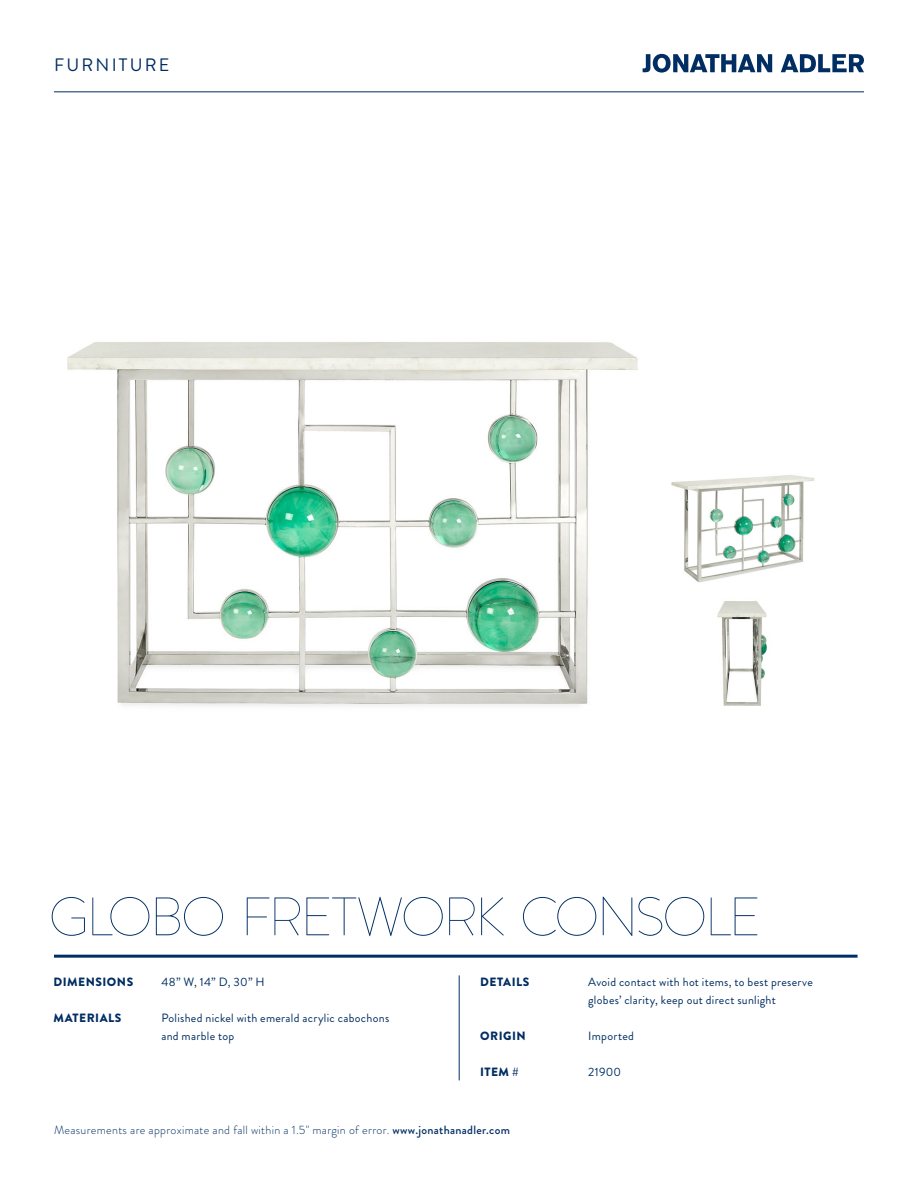
<style>
.page{position:relative;width:918px;height:1188px;background:#fff}
.page>*{position:absolute;margin:0;border:0;box-sizing:border-box;transform-origin:0 0}
.Price_-_Large{font:100 54px "Brandon Grotesque";letter-spacing:-.055em;color:#002d62}
.t1{font:18px "Brandon Grotesque";letter-spacing:.12em;color:#002d62}
.t2{font:12px/18px "Brandon Grotesque";letter-spacing:.025em;color:#002d62}
.t3{font:300 12px "Brandon Grotesque";letter-spacing:.025em;color:#002d62}
.t4{font:900 12px "Brandon Grotesque";letter-spacing:.04em;color:#002d62}
.s1{font-weight:500}
</style>
<div class="page">
<hr style="left:54px;top:955px;width:804px;height:3px;background:#002d62">
<svg style="left:643px;top:54px;width:129px;height:19px"></svg>
<svg style="left:781px;top:54px;width:83px;height:18px"></svg>
<hr style="left:54px;top:92px;width:810px;height:1px;background:#002d62">
<hr style="left:459px;top:975px;width:1px;height:105px;background:#002d62">
<img style="left:67px;top:342px;width:571px;height:364px">
<img style="left:717px;top:603px;width:50px;height:103px">
<img style="left:671px;top:475px;width:144px;height:128px">
<p class="t1" style="left:54px;top:53px;width:117px">FURNITURE</p>
<p class="Price_-_Large" style="left:48px;top:880px;width:715px">GLOBO FRETWORK CONSOLE</p>
<p class="t4" style="left:53px;top:973px;width:81px">DIMENSIONS</p>
<p class="t4" style="left:53px;top:1009px;width:70px">MATERIALS</p>
<p class="t2" style="left:161px;top:973px;width:105px">48” W, 14” D, 30” H</p>
<p class="t2" style="left:161px;top:1009px;width:229px">Polished nickel with emerald acrylic cabochons and marble top</p>
<p class="t4" style="left:480px;top:973px;width:51px">DETAILS</p>
<p class="t4" style="left:480px;top:1027px;width:47px">ORIGIN</p>
<p class="t4" style="left:480px;top:1063px;width:40px">ITEM #</p>
<p class="t3" style="left:54px;top:1122px;width:457px">Measurements are approximate and fall within a 1.5" margin of error. <span class="s1">www.jonathanadler.com</span></p>
<p class="t2" style="left:588px;top:973px;width:226px">Avoid contact with hot items, to best preserve globes’ clarity, keep out direct sunlight</p>
<p class="t2" style="left:588px;top:1027px;width:47px">Imported</p>
<p class="t2" style="left:588px;top:1063px;width:34px">21900</p>
</div>
